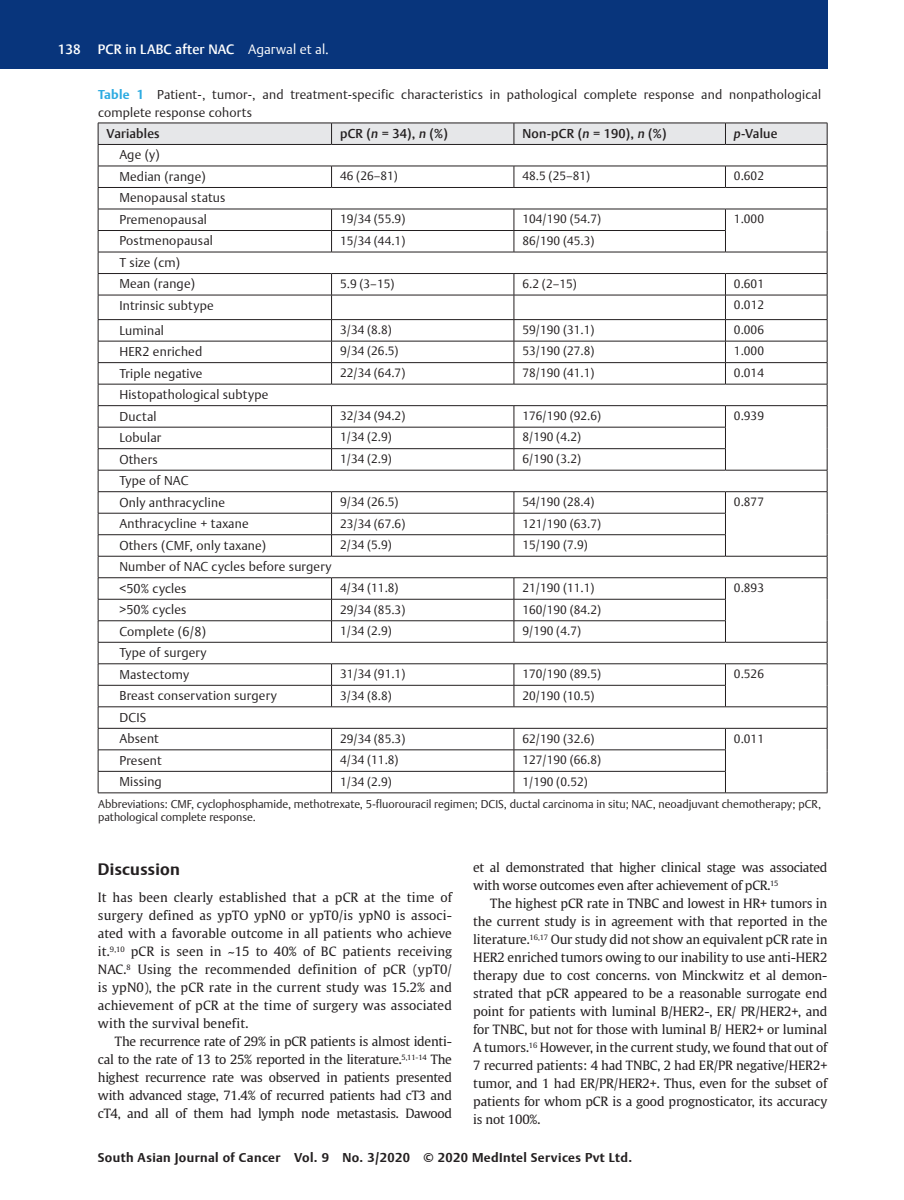
<style>
.page{position:relative;width:904px;height:1200px;background:#fff}
.page>*{position:absolute;margin:0;border:0;box-sizing:border-box;transform-origin:0 0}
.t1{font:700 16.5px "Thieme Argo 2011";letter-spacing:.02em;color:#231f20}
.t2{font:500 13.5px "Thieme Argo 2011";letter-spacing:.01em;color:#fff}
.t3{font:12.75px/18px "Thieme Gulliver 2011";letter-spacing:-.02em;color:#231f20;text-align:justify}
.t4{font:300 12.75px/21.5px "Thieme Argo 2011";letter-spacing:.015em;color:#231f20}
.t5{font:700 12.75px "Thieme Argo 2011";letter-spacing:.03em;color:#231f20}
.t6{font:500 12.75px "Thieme Argo 2011";letter-spacing:.015em;color:#231f20}
.t7{font:300 12px "Thieme Argo 2011";color:#231f20}
.t8{font:300 11.25px/13.5px "Thieme Argo 2011";color:#231f20}
.s1{font-weight:300}
.s2{font-weight:700;color:#2baae1}
.s3{font-style:italic}
</style>
<div class="page">
<div style="left:0;top:0;width:827px;height:68px;background:#08357c"></div>
<hr style="left:725px;top:793px;width:102px;height:1px;background:#231f20">
<hr style="left:331px;top:793px;width:182px;height:1px;background:#231f20">
<svg style="left:98px;top:123px;width:729px;height:670px"></svg>
<hr style="left:513px;top:793px;width:212px;height:1px;background:#231f20">
<hr style="left:98px;top:793px;width:233px;height:1px;background:#231f20">
<p class="t2" style="left:58px;top:41px;width:25px">138</p>
<p class="t2" style="left:98px;top:41px;width:232px">PCR in LABC after NAC <span class="s1">Agarwal et al.</span></p>
<p class="t4" style="left:98px;top:85px;width:724px;line-height:18px"><span class="s2">Table 1</span> Patient-, tumor-, and treatment-specific characteristics in pathological complete response and nonpathological complete response cohorts</p>
<p class="t6" style="left:107px;top:125px;width:54px">Variables</p>
<p class="t6" style="left:340px;top:125px;width:109px">pCR (<span class="s3">n</span> = 34), <span class="s3">n</span> (%)</p>
<p class="t6" style="left:522px;top:125px;width:145px">Non-pCR (<span class="s3">n</span> = 190), <span class="s3">n</span> (%)</p>
<p class="t6" style="left:733px;top:125px;width:45px"><span class="s3">p</span>-Value</p>
<p class="t4" style="left:119px;top:144px;width:88px">Age (y)<br>Median (range)</p>
<p class="t7" style="left:340px;top:168px;width:59px">46 (26–81)</p>
<p class="t7" style="left:522px;top:168px;width:69px">48.5 (25–81)</p>
<p class="t7" style="left:733px;top:168px;width:32px">0.602</p>
<p class="t4" style="left:119px;top:187px;width:107px">Menopausal status<br>Premenopausal</p>
<p class="t7" style="left:340px;top:211px;width:67px">19/34 (55.9)</p>
<p class="t7" style="left:522px;top:211px;width:80px">104/190 (54.7)</p>
<p class="t7" style="left:733px;top:211px;width:32px">1.000</p>
<p class="t4" style="left:119px;top:230px;width:95px">Postmenopausal</p>
<p class="t7" style="left:340px;top:233px;width:67px">15/34 (44.1)</p>
<p class="t7" style="left:522px;top:233px;width:73px">86/190 (45.3)</p>
<p class="t4" style="left:119px;top:251px;width:77px">T size (cm)<br>Mean (range)</p>
<p class="t7" style="left:340px;top:276px;width:56px">5.9 (3–15)</p>
<p class="t7" style="left:522px;top:276px;width:56px">6.2 (2–15)</p>
<p class="t7" style="left:733px;top:276px;width:32px">0.601</p>
<p class="t4" style="left:119px;top:294px;width:96px">Intrinsic subtype</p>
<p class="t7" style="left:733px;top:297px;width:32px">0.012</p>
<p class="t4" style="left:119px;top:319px;width:46px">Luminal</p>
<p class="t7" style="left:340px;top:322px;width:53px">3/34 (8.8)</p>
<p class="t7" style="left:522px;top:322px;width:73px">59/190 (31.1)</p>
<p class="t7" style="left:733px;top:322px;width:32px">0.006</p>
<p class="t4" style="left:119px;top:340px;width:84px">HER2 enriched</p>
<p class="t7" style="left:340px;top:343px;width:60px">9/34 (26.5)</p>
<p class="t7" style="left:522px;top:343px;width:73px">53/190 (27.8)</p>
<p class="t7" style="left:733px;top:343px;width:32px">1.000</p>
<p class="t4" style="left:119px;top:362px;width:85px">Triple negative</p>
<p class="t7" style="left:340px;top:365px;width:67px">22/34 (64.7)</p>
<p class="t7" style="left:522px;top:365px;width:73px">78/190 (41.1)</p>
<p class="t7" style="left:733px;top:365px;width:32px">0.014</p>
<p class="t4" style="left:119px;top:384px;width:150px">Histopathological subtype<br>Ductal</p>
<p class="t7" style="left:340px;top:408px;width:67px">32/34 (94.2)</p>
<p class="t7" style="left:522px;top:408px;width:80px">176/190 (92.6)</p>
<p class="t7" style="left:733px;top:408px;width:32px">0.939</p>
<p class="t4" style="left:119px;top:427px;width:43px">Lobular</p>
<p class="t7" style="left:340px;top:429px;width:53px">1/34 (2.9)</p>
<p class="t7" style="left:522px;top:429px;width:60px">8/190 (4.2)</p>
<p class="t4" style="left:119px;top:448px;width:40px">Others</p>
<p class="t7" style="left:340px;top:451px;width:53px">1/34 (2.9)</p>
<p class="t7" style="left:522px;top:451px;width:60px">6/190 (3.2)</p>
<p class="t4" style="left:119px;top:470px;width:107px">Type of NAC<br>Only anthracycline</p>
<p class="t7" style="left:340px;top:494px;width:60px">9/34 (26.5)</p>
<p class="t7" style="left:522px;top:494px;width:73px">54/190 (28.4)</p>
<p class="t7" style="left:733px;top:494px;width:32px">0.877</p>
<p class="t4" style="left:119px;top:513px;width:131px">Anthracycline + taxane</p>
<p class="t7" style="left:340px;top:515px;width:67px">23/34 (67.6)</p>
<p class="t7" style="left:522px;top:515px;width:80px">121/190 (63.7)</p>
<p class="t4" style="left:119px;top:534px;width:148px">Others (CMF, only taxane)</p>
<p class="t7" style="left:340px;top:537px;width:53px">2/34 (5.9)</p>
<p class="t7" style="left:522px;top:537px;width:67px">15/190 (7.9)</p>
<p class="t4" style="left:119px;top:556px;width:213px">Number of NAC cycles before surgery &lt;50% cycles</p>
<p class="t7" style="left:340px;top:580px;width:60px">4/34 (11.8)</p>
<p class="t7" style="left:522px;top:580px;width:73px">21/190 (11.1)</p>
<p class="t7" style="left:733px;top:580px;width:32px">0.893</p>
<p class="t4" style="left:119px;top:599px;width:68px">&gt;50% cycles</p>
<p class="t7" style="left:340px;top:601px;width:67px">29/34 (85.3)</p>
<p class="t7" style="left:522px;top:601px;width:80px">160/190 (84.2)</p>
<p class="t4" style="left:119px;top:620px;width:88px">Complete (6/8)</p>
<p class="t7" style="left:340px;top:623px;width:53px">1/34 (2.9)</p>
<p class="t7" style="left:522px;top:623px;width:60px">9/190 (4.7)</p>
<p class="t4" style="left:119px;top:642px;width:89px">Type of surgery<br>Mastectomy</p>
<p class="t7" style="left:340px;top:666px;width:67px">31/34 (91.1)</p>
<p class="t7" style="left:522px;top:666px;width:80px">170/190 (89.5)</p>
<p class="t7" style="left:733px;top:666px;width:32px">0.526</p>
<p class="t4" style="left:119px;top:685px;width:159px">Breast conservation surgery</p>
<p class="t7" style="left:340px;top:687px;width:53px">3/34 (8.8)</p>
<p class="t7" style="left:522px;top:687px;width:73px">20/190 (10.5)</p>
<p class="t4" style="left:119px;top:706px;width:41px">DCIS<br>Absent</p>
<p class="t7" style="left:340px;top:730px;width:67px">29/34 (85.3)</p>
<p class="t7" style="left:522px;top:730px;width:73px">62/190 (32.6)</p>
<p class="t7" style="left:733px;top:730px;width:32px">0.011</p>
<p class="t4" style="left:119px;top:749px;width:44px">Present</p>
<p class="t7" style="left:340px;top:752px;width:60px">4/34 (11.8)</p>
<p class="t7" style="left:522px;top:752px;width:80px">127/190 (66.8)</p>
<p class="t4" style="left:119px;top:771px;width:44px">Missing</p>
<p class="t7" style="left:340px;top:773px;width:53px">1/34 (2.9)</p>
<p class="t7" style="left:522px;top:773px;width:67px">1/190 (0.52)</p>
<p class="t8" style="left:98px;top:797px;width:724px">Abbreviations: CMF, cyclophosphamide, methotrexate, 5-fluorouracil regimen; DCIS, ductal carcinoma in situ; NAC, neoadjuvant chemotherapy; pCR, pathological complete response.</p>
<p class="t1" style="left:98px;top:858px;width:84px">Discussion</p>
<p class="t3" style="left:98px;top:888px;width:355px">It has been clearly established that a pCR at the time of surgery defined as ypTO ypN0 or ypT0/is ypN0 is associ&shy;ated with a favorable outcome in all patients who achieve it.<sup>9,10</sup> pCR is seen in ~15 to 40% of BC patients receiving NAC.<sup>8</sup> Using the recommended definition of pCR (ypT0/ is ypN0), the pCR rate in the current study was 15.2% and achievement of pCR at the time of surgery was associated with the survival benefit.</p>
<p class="t3" style="left:98px;top:1032px;width:355px;text-indent:17px">The recurrence rate of 29% in pCR patients is almost identi&shy;cal to the rate of 13 to 25% reported in the literature.<sup>5,11-14</sup> The highest recurrence rate was observed in patients presented with advanced stage, 71.4% of recurred patients had cT3 and cT4, and all of them had lymph node metastasis. Dawood</p>
<p class="t3" style="left:473px;top:858px;width:355px">et al demonstrated that higher clinical stage was associated with worse outcomes even after achievement of pCR.<sup>15</sup></p>
<p class="t3" style="left:473px;top:894px;width:355px;text-indent:17px">The highest pCR rate in TNBC and lowest in HR+ tumors in the current study is in agreement with that reported in the literature.<sup>16,17</sup> Our study did not show an equivalent pCR rate in HER2 enriched tumors owing to our inability to use anti-HER2 therapy due to cost concerns. von Minckwitz et al demon&shy;strated that pCR appeared to be a reasonable surrogate end point for patients with luminal B/HER2-, ER/ PR/HER2+, and for TNBC, but not for those with luminal B/ HER2+ or luminal A tumors.<sup>16</sup> However, in the current study, we found that out of 7 recurred patients: 4 had TNBC, 2 had ER/PR negative/HER2+ tumor, and 1 had ER/PR/HER2+. Thus, even for the subset of patients for whom pCR is a good prognosticator, its accuracy is not 100%.</p>
<p class="t5" style="left:98px;top:1149px;width:535px">South Asian Journal of Cancer Vol. 9 No. 3/2020 © 2020 MedIntel Services Pvt Ltd.</p>
</div>
